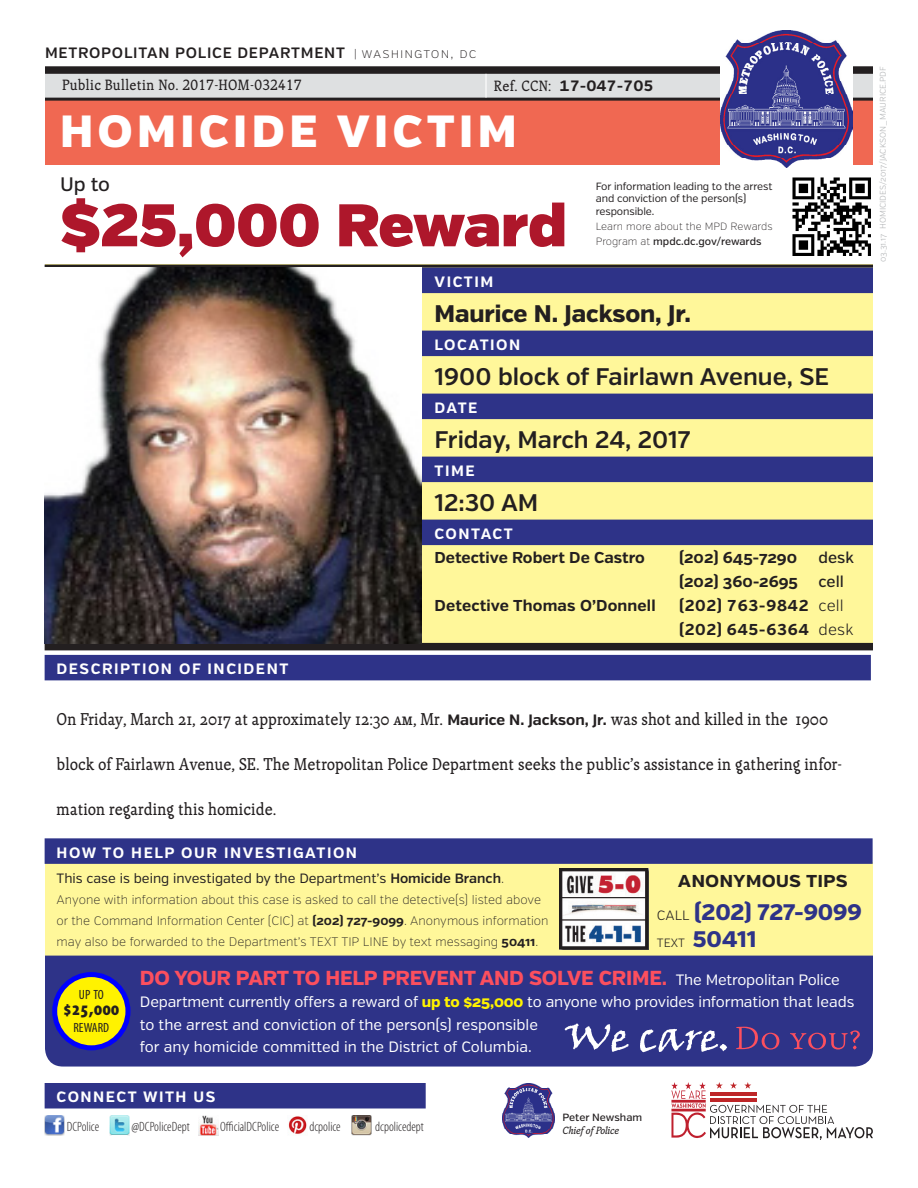
<style>
.page{position:relative;width:918px;height:1188px;background:#fff}
.page>*{position:absolute;margin:0;border:0;box-sizing:border-box;transform-origin:0 0}
.t1{font:60px "Verb Ultra";color:#ae172b}
.t2{font:900 45px "Verb";letter-spacing:.1em;color:#fff}
.t3{font:600 24px "Verb";letter-spacing:-.005em;color:#231f20}
.t4{font:800 24px "Verb";letter-spacing:-.005em;color:#231f20}
.t5{font:800 22.5px/27px "Verb";letter-spacing:-.01em;color:#2e3388}
.t6{font:700 21px "Verb";color:#231f20}
.t7{font:800 20.25px "Verb";letter-spacing:-.01em;color:#fc4f5e}
.t8{font:500 19.5px "Verb";color:#231f20}
.t9{font:900 condensed 19.2px "Myriad Pro";color:#231f20}
.t10{font:17.25px "Telltale";color:#231f20}
.t11{font:700 15.75px/24px "Verb";letter-spacing:.01em;color:#231f20}
.t12{font:500 15.75px "Verb";color:#231f20}
.t13{font:15px/22.5px "Verb";color:#fff}
.t14{font:700 15px "Verb";letter-spacing:.1em;color:#fff}
.t15{font:600 15px "Verb";letter-spacing:.05em;color:#231f20}
.t16{font:15px "Telltale";letter-spacing:.02em;color:#231f20}
.t17{font:700 15px "Verb";color:#231f20}
.t18{font:13.5px "Verb";color:#231f20}
.t19{font:300 condensed 13.5px "Myriad Pro";color:#231f20}
.t20{font:condensed 13.35px "Myriad Pro";color:#231f20}
.t21{font:200 12.3px/21px "Verb";color:#231f20}
.t22{font:10.5px/12.6px "Verb";letter-spacing:-.01em;color:#231f20}
.t23{font:200 10.5px/15px "Verb";color:#231f20}
.t24{font:italic 10.5px "Telltale";color:#231f20}
.t25{font:500 10.5px "Verb";letter-spacing:-.005em;color:#231f20}
.t26{font:300 8.25px "Verb";color:#b2b4b6}
.s1{font-weight:200;font-size:13.5px}
.s2{font-weight:500}
.s3{font-weight:300}
.s4{font-family:"Verb";font-weight:700;font-size:15px}
.s5{font-weight:600}
.s6{font-weight:200}
.s7{font-weight:700}
.s8{font-weight:400;font-size:15px;color:#fff}
.s9{font-weight:800;color:#fff200}
.s10{font-weight:300;font-size:13.5px;color:#231f20}
.s11{font-weight:300;font-size:12px;color:#231f20}
</style>
<div class="page">
<img style="left:780px;top:177px;width:93px;height:88px">
<div style="left:45px;top:265px;width:828px;height:382px;background:#fff79a"></div>
<hr style="left:45px;top:265px;width:828px;height:3px;background:#231f20">
<div style="left:45px;top:643px;width:828px;height:7px;background:#231f20"></div>
<div style="left:45px;top:98px;width:828px;height:66px;background:#f06852"></div>
<div style="left:45px;top:74px;width:828px;height:25px;background:#dee0e1"></div>
<hr style="left:45px;top:98px;width:828px;height:3px;background:#231f20">
<div style="left:45px;top:66px;width:828px;height:8px;background:#231f20"></div>
<img style="left:720px;top:31px;width:133px;height:137px">
<hr style="left:485px;top:74px;width:2px;height:24px;background:#fff">
<div style="left:45px;top:862px;width:828px;height:94px;background:#fff79a"></div>
<div style="left:45px;top:838px;width:828px;height:26px;background:#2e3388"></div>
<div style="left:45px;top:956px;width:828px;height:111px;background:#2e3388"></div>
<svg style="left:736px;top:1027px;width:124px;height:23px;background:#55387f"></svg>
<svg style="left:565px;top:1023px;width:162px;height:29px"></svg>
<div style="left:55px;top:975px;width:73px;height:73px;background:#fff200;border-radius:50%"></div>
<div style="left:52px;top:972px;width:78px;height:78px;border:5px solid #00f;border-radius:50%"></div>
<img style="left:560px;top:869px;width:89px;height:80px">
<img style="left:45px;top:1115px;width:20px;height:20px">
<img style="left:110px;top:1115px;width:19px;height:20px">
<img style="left:198px;top:1115px;width:20px;height:20px">
<img style="left:288px;top:1116px;width:19px;height:18px">
<img style="left:351px;top:1115px;width:20px;height:20px">
<div style="left:45px;top:1083px;width:381px;height:25px;background:#2e3388"></div>
<svg style="left:671px;top:1082px;width:202px;height:58px"></svg>
<img style="left:502px;top:1084px;width:53px;height:54px">
<div style="left:421px;top:268px;width:452px;height:25px;background:#2e3388"></div>
<div style="left:421px;top:331px;width:452px;height:25px;background:#2e3388"></div>
<div style="left:421px;top:394px;width:452px;height:25px;background:#2e3388"></div>
<div style="left:421px;top:457px;width:452px;height:25px;background:#2e3388"></div>
<div style="left:421px;top:520px;width:452px;height:25px;background:#2e3388"></div>
<img style="left:45px;top:267px;width:376px;height:377px">
<div style="left:45px;top:655px;width:826px;height:25px;background:#2e3388"></div>
<p class="t15" style="left:45px;top:44px;width:433px">METROPOLITAN POLICE DEPARTMENT <span class="s1">| washington, dc</span></p>
<p class="t16" style="left:62px;top:77px;width:241px">Public Bulletin No. 2017-HOM-032417</p>
<p class="t16" style="left:494px;top:77px;width:59px">Ref. CCN:</p>
<p class="t17" style="left:560px;top:77px;width:96px">17-047-705</p>
<h2 class="t2" style="left:60px;top:104px;width:458px">HOMICIDE VICTIM</h2>
<p class="t8" style="left:60px;top:172px;width:52px">Up to</p>
<h1 class="t1" style="left:60px;top:188px;width:508px">$25,000 Reward</h1>
<p class="t22" style="left:596px;top:180px;width:178px">For information leading to the arrest and conviction of the person(s) responsible.</p>
<p class="t23" style="left:596px;top:219px;width:178px">Learn more about the MPD Rewards<br>Program at <span class="s2">mpdc.dc.gov/rewards</span></p>
<p class="t14" style="left:435px;top:273px;width:60px">VICTIM</p>
<h3 class="t4" style="left:435px;top:299px;width:258px">Maurice N. Jackson, Jr.</h3>
<p class="t14" style="left:435px;top:336px;width:87px">LOCATION</p>
<h3 class="t3" style="left:435px;top:362px;width:396px">1900 block of Fairlawn Avenue, SE</h3>
<p class="t14" style="left:435px;top:399px;width:44px">DATE</p>
<h3 class="t3" style="left:435px;top:425px;width:257px">Friday, March 24, 2017</h3>
<p class="t14" style="left:435px;top:462px;width:42px">TIME</p>
<h3 class="t3" style="left:435px;top:488px;width:105px">12:30 AM</h3>
<p class="t14" style="left:435px;top:525px;width:80px">CONTACT</p>
<p class="t11" style="left:435px;top:546px;width:212px">Detective Robert De Castro</p>
<p class="t11" style="left:679px;top:546px;width:119px">(202) 645-7290</p>
<p class="t12" style="left:819px;top:548px;width:37px">desk</p>
<p class="t11" style="left:679px;top:570px;width:120px">(202) 360-2695</p>
<p class="t12" style="left:819px;top:572px;width:27px">cell</p>
<p class="t11" style="left:435px;top:594px;width:223px">Detective Thomas O’Donnell</p>
<p class="t11" style="left:679px;top:594px;width:176px">(202) 763-9842 <span class="s3">cell </span>(202) 645-6364 <span class="s3">desk</span></p>
<p class="t14" style="left:57px;top:660px;width:233px">DESCRIPTION OF INCIDENT</p>
<p class="t10" style="left:57px;top:710px;width:773px">On Friday, March 21, 2017 at approximately 12:30 am, Mr. <span class="s4">Maurice N. Jackson, Jr.</span> was shot and killed in the 1900</p>
<p class="t10" style="left:57px;top:755px;width:787px">block of Fairlawn Avenue, SE. The Metropolitan Police Department seeks the public’s assistance in gathering infor-</p>
<p class="t10" style="left:57px;top:800px;width:221px">mation regarding this homicide.</p>
<p class="t14" style="left:57px;top:844px;width:302px">HOW TO HELP OUR INVESTIGATION</p>
<p class="t18" style="left:57px;top:871px;width:449px">This case is being investigated by the Department’s <span class="s5">Homicide Branch</span><span class="s6">.</span></p>
<p class="t21" style="left:57px;top:890px;width:494px">Anyone with information about this case is asked to call the detective(s) listed above or the Command Information Center (CIC) at <span class="s7">(202) 727-9099</span>. Anonymous information may also be forwarded to the Department’s TEXT TIP LINE by text messaging <span class="s7">50411</span>.</p>
<p class="t7" style="left:140px;top:965px;width:701px">DO YOUR PART TO HELP PREVENT AND SOLVE CRIME<span class="s7">.</span> <span class="s8">The Metropolitan Police</span></p>
<p class="t13" style="left:140px;top:991px;width:716px">Department currently offers a reward of <span class="s9">up to $25,000</span> to anyone who provides information that leads to the arrest and conviction of the person(s) responsible<br>for any homicide committed in the District of Columbia.</p>
<p class="t6" style="left:678px;top:867px;width:171px">anonymous tips</p>
<h3 class="t5" style="left:657px;top:899px;width:206px"><span class="s10">CALL</span> (202) 727-9099<br><span class="s11">TEXT</span> 50411</h3>
<p class="t20" style="left:79px;top:986px;width:26px">UP TO</p>
<p class="t9" style="left:63px;top:997px;width:58px">$25,000</p>
<p class="t20" style="left:73px;top:1020px;width:37px">REWARD</p>
<p class="t14" style="left:57px;top:1088px;width:160px">CONNECT WITH US</p>
<p class="t19" style="left:67px;top:1118px;width:34px">DCPolice</p>
<p class="t19" style="left:132px;top:1118px;width:60px">@DCPoliceDept</p>
<p class="t19" style="left:220px;top:1118px;width:60px">OfficialDCPolice</p>
<p class="t19" style="left:309px;top:1118px;width:33px">dcpolice</p>
<p class="t19" style="left:375px;top:1118px;width:50px">dcpolicedept</p>
<p class="t25" style="left:562px;top:1111px;width:81px">Peter Newsham</p>
<p class="t24" style="left:562px;top:1124px;width:58px">Chief of Police</p>
<p class="t26" style="left:878px;top:262px;width:197px;rotate:-90deg">03.31.17 HOMICIDES/2017/JACKSON_MAURICE.PDF</p>
</div>
